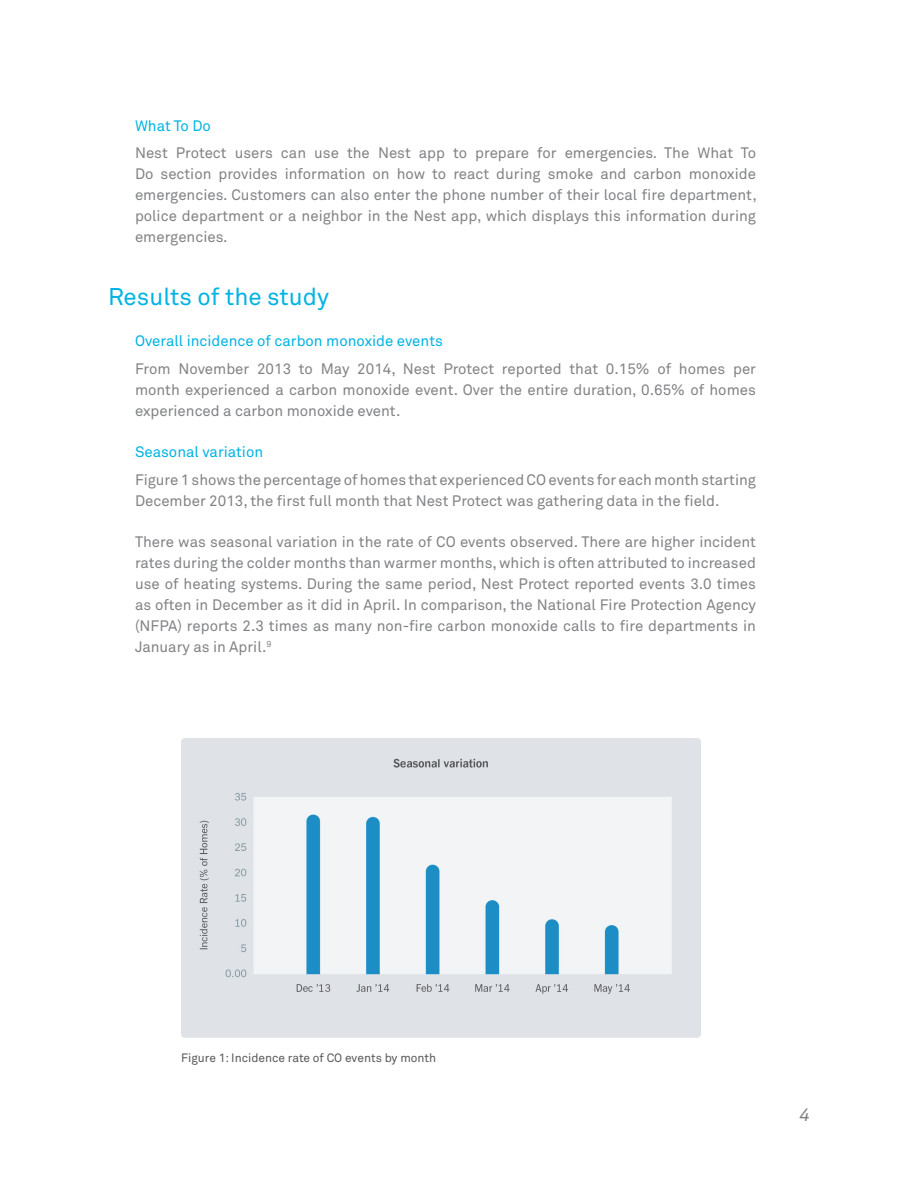
<style>
.page{position:relative;width:918px;height:1188px;background:#fff}
.page>*{position:absolute;margin:0;border:0;box-sizing:border-box;transform-origin:0 0}
.Header-blue_2{font:24px "Akkurat Pro";color:#00b3e3}
.t1{font:italic 18px "Akkurat Pro";color:#808285}
.Body{font:15px/21px "Akkurat Pro";color:#808285;text-align:justify}
.Subhead-blue{font:15px "Akkurat Pro";color:#00b3e3}
.t2{font:12px "Akkurat Pro";color:#57585a}
</style>
<div class="page">
<img style="left:181px;top:738px;width:520px;height:299px">
<p class="Subhead-blue" style="left:135px;top:117px;width:77px">What To Do</p>
<p class="Body" style="left:135px;top:143px;width:623px">Nest Protect users can use the Nest app to prepare for emergencies. The What To Do section provides information on how to react during smoke and carbon monoxide emergencies. Customers can also enter the phone number of their local fire department, police department or a neighbor in the Nest app, which displays this information during emergencies.</p>
<p class="Header-blue_2" style="left:108px;top:282px;width:223px">Results of the study</p>
<p class="Subhead-blue" style="left:135px;top:332px;width:309px">Overall incidence of carbon monoxide events</p>
<p class="Body" style="left:135px;top:358px;width:623px">From November 2013 to May 2014, Nest Protect reported that 0.15% of homes per month experienced a carbon monoxide event. Over the entire duration, 0.65% of homes experienced a carbon monoxide event.</p>
<p class="Subhead-blue" style="left:135px;top:443px;width:130px">Seasonal variation</p>
<p class="Body" style="left:135px;top:469px;width:622px">Figure 1 shows the percentage of homes that experienced CO events for each month starting<br>December 2013, the first full month that Nest Protect was gathering data in the field.</p>
<p class="Body" style="left:135px;top:531px;width:623px">There was seasonal variation in the rate of CO events observed. There are higher incident rates during the colder months than warmer months, which is often attributed to increased use of heating systems. During the same period, Nest Protect reported events 3.0 times as often in December as it did in April. In comparison, the National Fire Protection Agency (NFPA) reports 2.3 times as many non-fire carbon monoxide calls to fire departments in January as in April.<sup>9</sup></p>
<p class="t2" style="left:181px;top:1050px;width:257px">Figure 1: Incidence rate of CO events by month</p>
<p class="t1" style="left:800px;top:1104px;width:12px">4</p>
</div>
